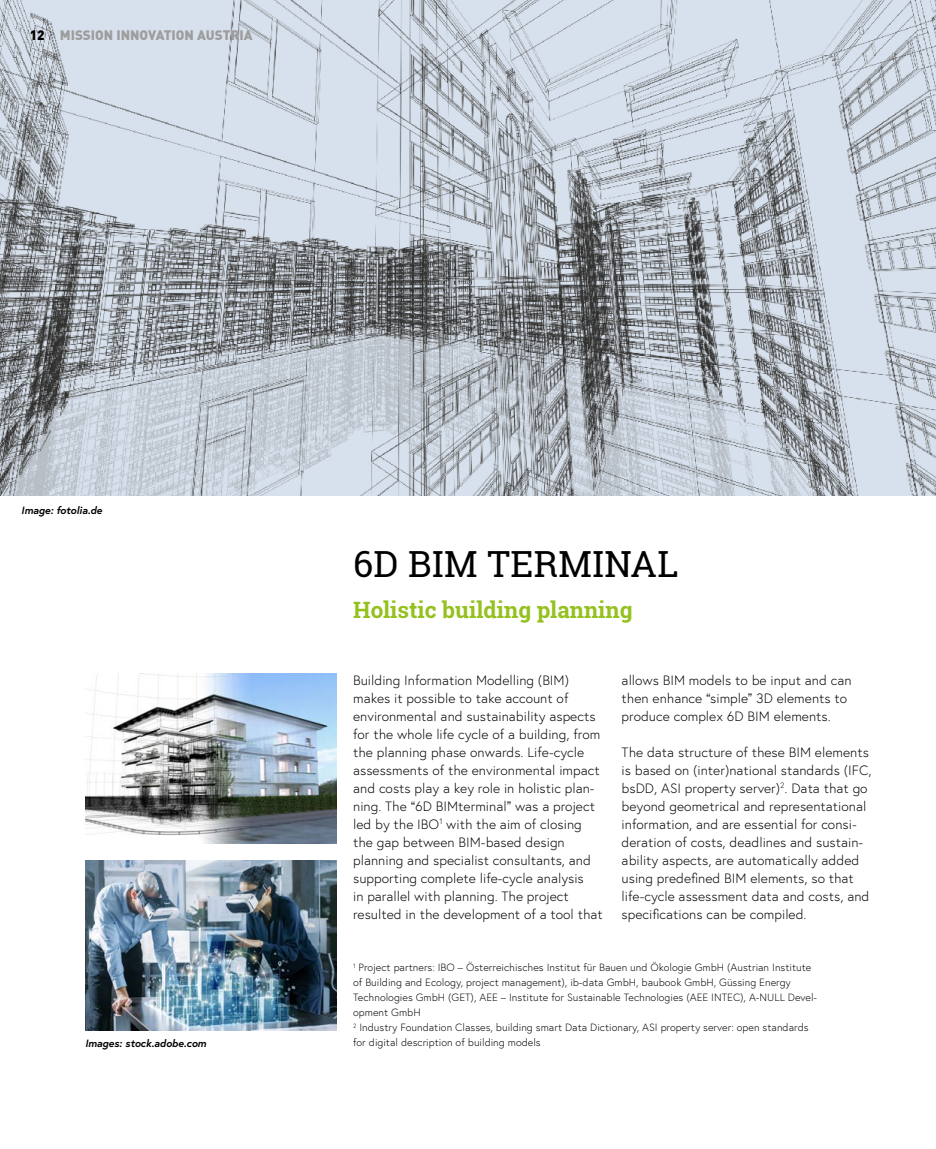
<style>
.page{position:relative;width:936px;height:1149px;background:#fff}
.page>*{position:absolute;margin:0;border:0;box-sizing:border-box;transform-origin:0 0}
.Projekt_Titel_2{font:36px "Roboto Slab";letter-spacing:.01em;color:#000}
.Fliess_Zitat_blau{font:700 22.5px "Roboto Slab";color:#95c11f}
.Fliess_3{font:300 13.5px/18px "Europa Austria";color:#000}
.t1{font:900 13.5px "DIN Pro";color:#9d9d9c}
.Fussnote_Quelle{font:300 10.5px/15px "Europa Austria";color:#000}
.Bildunterschrift_Lin{font:italic 700 10.5px "Europa Austria";color:#000}
.s1{color:#000}
</style>
<div class="page">
<img style="left:0;top:0;width:935px;height:495px">
<img style="left:85px;top:860px;width:251px;height:169px">
<img style="left:85px;top:673px;width:251px;height:170px">
<p class="t1" style="left:30px;top:26px;width:224px"><span class="s1">12</span> MISSION INNOVATION AUSTRIA</p>
<p class="Bildunterschrift_Lin" style="left:21px;top:502px;width:82px">Image: fotolia.de</p>
<p class="Bildunterschrift_Lin" style="left:85px;top:1035px;width:123px">Images: stock.adobe.com</p>
<p class="Projekt_Titel_2" style="left:353px;top:539px;width:327px">6D BIM TERMINAL</p>
<p class="Fliess_Zitat_blau" style="left:353px;top:594px;width:281px">Holistic building planning</p>
<p class="Fliess_3" style="left:353px;top:670px;width:251px">Building Information Modelling (BIM) makes it possible to take account of environmental and sustainability aspects for the whole life cycle of a building, from the planning phase onwards. Life-cycle assessments of the environmental impact and costs play a key role in holistic plan&shy;ning. The “6D BIMterminal” was a project led by the IBO<sup>1</sup> with the aim of closing the gap between BIM-based design planning and specialist consultants, and supporting complete life-cycle analysis<br>in parallel with planning. The project resulted in the development of a tool that</p>
<p class="Fliess_3" style="left:621px;top:670px;width:231px">allows BIM models to be input and can then enhance “simple” 3D elements to produce complex 6D BIM elements.</p>
<p class="Fliess_3" style="left:621px;top:742px;width:251px">The data structure of these BIM elements is based on (inter)national standards (IFC, bsDD, ASI property server)<sup>2</sup>. Data that go beyond geometrical and representational information, and are essential for consi-</p>
<p class="Fliess_3" style="left:621px;top:832px;width:249px">deration of costs, deadlines and sustain&shy;ability aspects, are automatically added using predefined BIM elements, so that life-cycle assessment data and costs, and specifications can be compiled.</p>
<p class="Fussnote_Quelle" style="left:353px;top:959px;width:465px"><sup>1</sup> Project partners: IBO – Österreichisches Institut für Bauen und Ökologie GmbH (Austrian Institute of Building and Ecology, project management), ib-data GmbH, baubook GmbH, Güssing Energy Technologies GmbH (GET), AEE – Institute for Sustainable Technologies (AEE INTEC), A-NULL Devel&shy;opment GmbH</p>
<p class="Fussnote_Quelle" style="left:353px;top:1019px;width:457px"><sup>2</sup> Industry Foundation Classes, building smart Data Dictionary, ASI property server: open standards for digital description of building models</p>
</div>
